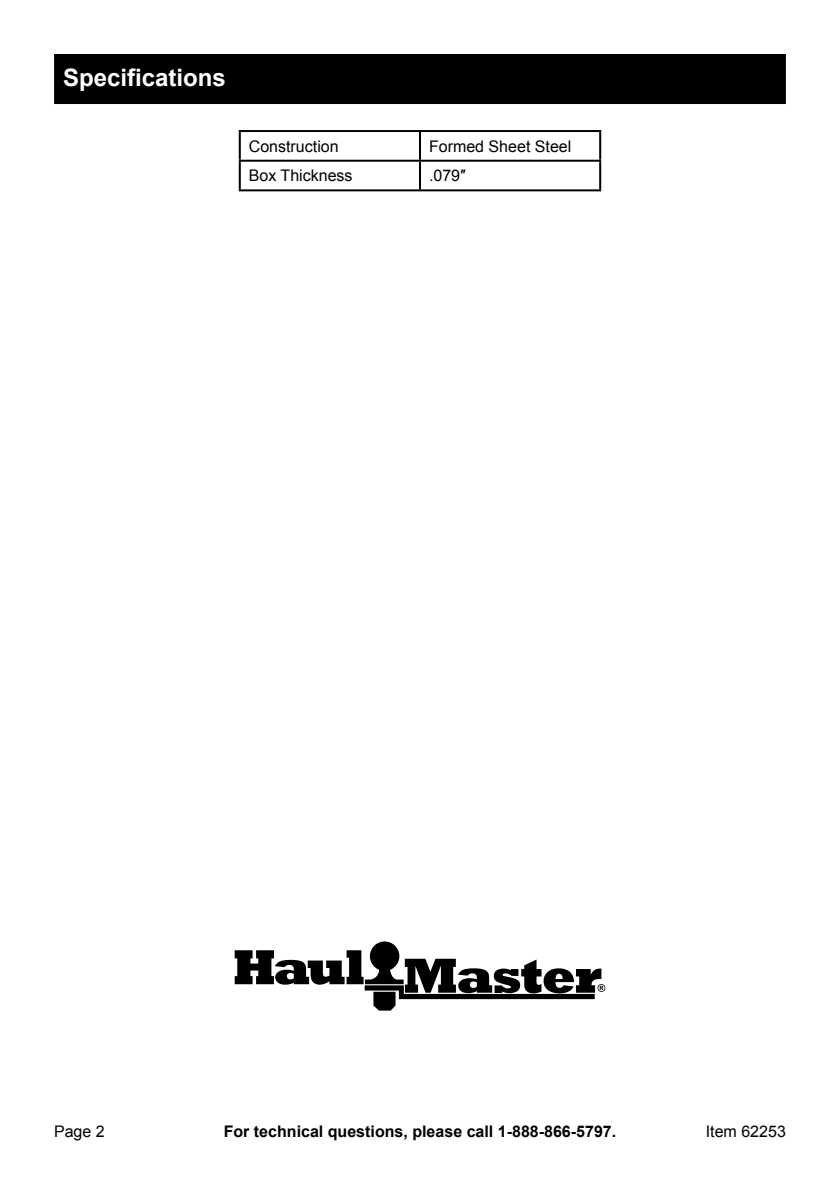
<style>
.page{position:relative;width:840px;height:1191px;background:#fff}
.page>*{position:absolute;margin:0;border:0;box-sizing:border-box;transform-origin:0 0}
.Section_Headers_0931{font:700 24px "Arial";color:#fff}
.Table_Text{font:16px "Arial";color:#000}
.t1{font:700 16px "Arial";color:#000}
</style>
<div class="page">
<div style="left:54px;top:54px;width:731px;height:50px;background:#000"></div>
<hr style="left:239px;top:130px;width:181px;height:2px;background:#000">
<hr style="left:239px;top:132px;width:2px;height:28px;background:#000">
<hr style="left:420px;top:130px;width:181px;height:2px;background:#000">
<hr style="left:419px;top:132px;width:2px;height:28px;background:#000">
<hr style="left:599px;top:132px;width:2px;height:28px;background:#000">
<hr style="left:239px;top:160px;width:181px;height:2px;background:#000">
<hr style="left:239px;top:162px;width:2px;height:27px;background:#000">
<hr style="left:420px;top:160px;width:181px;height:2px;background:#000">
<hr style="left:419px;top:162px;width:2px;height:27px;background:#000">
<hr style="left:599px;top:162px;width:2px;height:27px;background:#000">
<hr style="left:239px;top:189px;width:181px;height:2px;background:#000">
<hr style="left:420px;top:189px;width:181px;height:2px;background:#000">
<svg style="left:234px;top:941px;width:371px;height:69px"></svg>
<p class="Section_Headers_0931" style="left:63px;top:62px;width:164px">Specifications</p>
<p class="Table_Text" style="left:249px;top:136px;width:91px">Construction</p>
<p class="Table_Text" style="left:429px;top:136px;width:144px">Formed Sheet Steel</p>
<p class="Table_Text" style="left:249px;top:165px;width:105px">Box Thickness</p>
<p class="Table_Text" style="left:429px;top:165px;width:38px">.079″</p>
<p class="Table_Text" style="left:54px;top:1120px;width:52px">Page 2</p>
<p class="t1" style="left:223px;top:1120px;width:394px">For technical questions, please call 1-888-866-5797.</p>
<p class="Table_Text" style="left:705px;top:1120px;width:82px">Item 62253</p>
</div>
